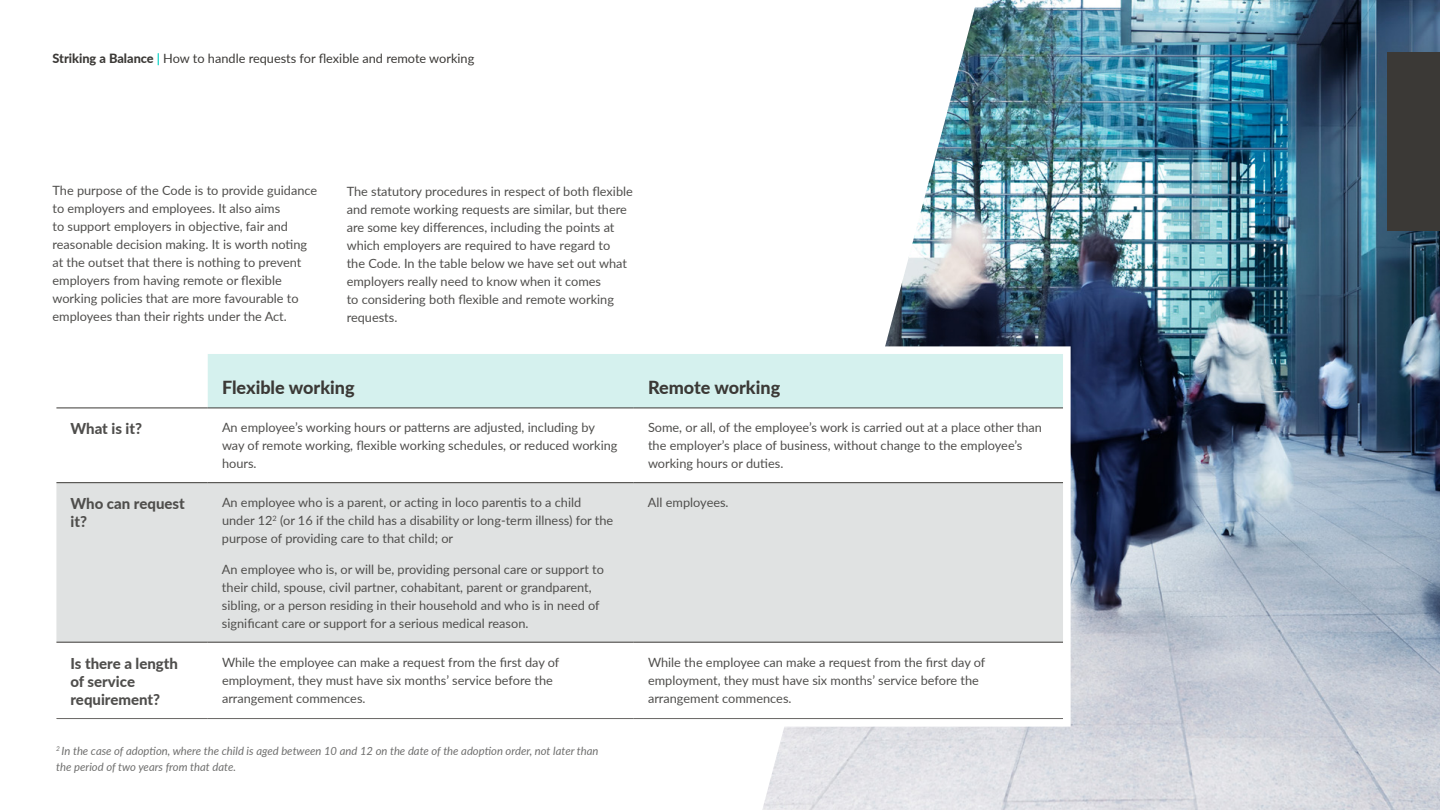
<style>
.page{position:relative;width:1440px;height:810px;background:#fff}
.page>*{position:absolute;margin:0;border:0;box-sizing:border-box;transform-origin:0 0}
.t1{font:800 18px "Lato";color:#3b3936}
.t2{font:800 15px/18px "Lato";color:#4f4e4c}
.t3{font:12.75px/18px "Lato";color:#4f4e4c}
.t4{font:12.75px "Lato";color:#3b3936}
.t5{font:italic 11.25px/15.8px "Lato";color:#6f6f6e}
.s1{font-weight:800}
.s2{font-weight:700;color:#0bd2c5}
</style>
<div class="page">
<img style="left:762px;top:0;width:678px;height:810px">
<div style="left:1388px;top:52px;width:52px;height:179px;background:#3b3936"></div>
<div style="left:52px;top:350px;width:1015px;height:373px;background:#fff"></div>
<div style="left:208px;top:355px;width:854px;height:53px;background:#d5f1ee"></div>
<div style="left:58px;top:483px;width:1004px;height:159px;background:#e0e2e2"></div>
<hr style="left:56px;top:408px;width:152px;height:1px;background:#3b3936">
<hr style="left:208px;top:408px;width:426px;height:1px;background:#3b3936">
<hr style="left:634px;top:408px;width:429px;height:1px;background:#3b3936">
<hr style="left:56px;top:482px;width:152px;height:1px;background:#3b3936">
<hr style="left:208px;top:482px;width:426px;height:1px;background:#3b3936">
<hr style="left:634px;top:482px;width:429px;height:1px;background:#3b3936">
<hr style="left:56px;top:642px;width:152px;height:1px;background:#3b3936">
<hr style="left:208px;top:642px;width:426px;height:1px;background:#3b3936">
<hr style="left:634px;top:642px;width:429px;height:1px;background:#3b3936">
<div style="left:49px;top:346px;width:1022px;height:381px;border:8px solid #fff"></div>
<p class="t4" style="left:52px;top:49px;width:423px"><span class="s1">Striking a Balance</span> <span class="s2">|</span> How to handle requests for flexible and remote working</p>
<p class="t3" style="left:52px;top:180px;width:266px">The purpose of the Code is to provide guidance to employers and employees. It also aims<br>to support employers in objective, fair and reasonable decision making. It is worth noting at the outset that there is nothing to prevent employers from having remote or flexible working policies that are more favourable to employees than their rights under the Act.</p>
<p class="t3" style="left:347px;top:182px;width:288px">The statutory procedures in respect of both flexible and remote working requests are similar, but there are some key differences, including the points at which employers are required to have regard to<br>the Code. In the table below we have set out what employers really need to know when it comes<br>to considering both flexible and remote working requests.</p>
<h1 class="t1" style="left:222px;top:374px;width:134px">Flexible working</h1>
<h1 class="t1" style="left:648px;top:374px;width:134px">Remote working</h1>
<p class="t2" style="left:70px;top:419px;width:73px">What is it?</p>
<p class="t3" style="left:222px;top:418px;width:397px">An employee’s working hours or patterns are adjusted, including by way of remote working, flexible working schedules, or reduced working hours.</p>
<p class="t3" style="left:648px;top:418px;width:396px">Some, or all, of the employee’s work is carried out at a place other than the employer’s place of business, without change to the employee’s working hours or duties.</p>
<p class="t2" style="left:70px;top:494px;width:116px">Who can request it?</p>
<p class="t3" style="left:222px;top:493px;width:393px">An employee who is a parent, or acting in loco parentis to a child under 12<sup>2</sup> (or 16 if the child has a disability or long-term illness) for the purpose of providing care to that child; or</p>
<p class="t3" style="left:222px;top:560px;width:384px">An employee who is, or will be, providing personal care or support to their child, spouse, civil partner, cohabitant, parent or grandparent, sibling, or a person residing in their household and who is in need of significant care or support for a serious medical reason.</p>
<p class="t3" style="left:648px;top:493px;width:82px">All employees.</p>
<p class="t2" style="left:70px;top:653px;width:109px">Is there a length of service requirement?</p>
<p class="t3" style="left:222px;top:653px;width:339px">While the employee can make a request from the first day of employment, they must have six months’ service before the arrangement commences.</p>
<p class="t3" style="left:648px;top:653px;width:339px">While the employee can make a request from the first day of employment, they must have six months’ service before the arrangement commences.</p>
<p class="t5" style="left:56px;top:743px;width:544px"><sup>2</sup> In the case of adoption, where the child is aged between 10 and 12 on the date of the adoption order, not later than the period of two years from that date.</p>
</div>
